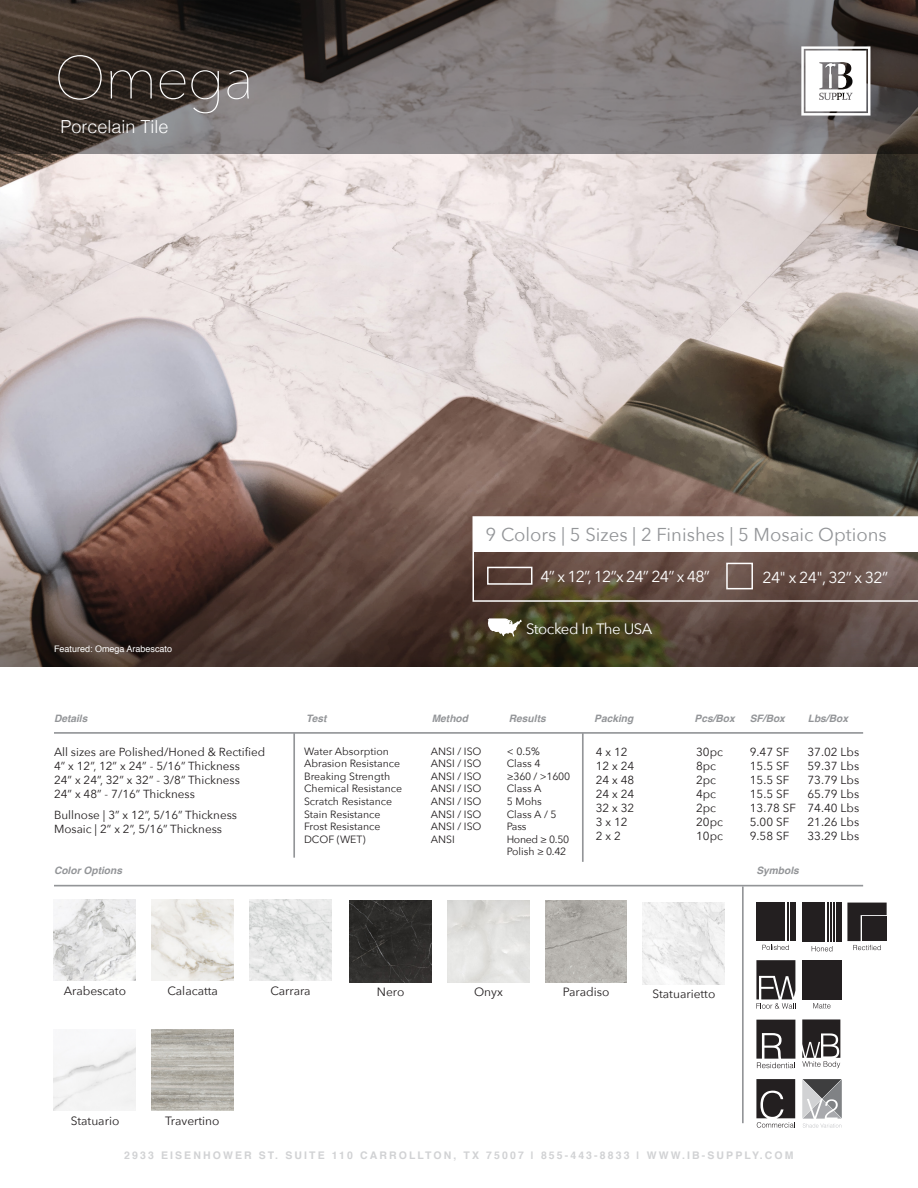
<style>
.page{position:relative;width:918px;height:1188px;background:#fff}
.page>*{position:absolute;margin:0;border:0;box-sizing:border-box;transform-origin:0 0}
.t1{font:200 59.55px "Avenir Next";letter-spacing:-.025em;color:#fff}
.Color_Text{font:18.6px "Avenir Next";color:#939598}
.t2{font:300 18px "Helvetica";color:#fff}
.Color_Text-2{font:15.9px "Avenir Next";letter-spacing:-.05em;color:#fff}
.Color_Text-3{font:15px "Avenir Next";letter-spacing:-.03em;color:#fff}
.COLOR_NAME{font:12px "Avenir Next";color:#231f20}
.t3{font:11.7px/14.1px "Avenir Next";color:#231f20}
.t4{font:10.5px/12.6px "Avenir Next";color:#231f20}
.t5{font:700 10.5px "Helvetica";letter-spacing:.2em;color:#d1d2d4}
.t6{font:italic 700 10.2px "Helvetica";color:#939598}
.captions{font:9px "Helvetica";color:#fff}
</style>
<div class="page">
<hr style="left:582px;top:733px;width:2px;height:129px;background:#939598">
<hr style="left:742px;top:886px;width:2px;height:237px;background:#939598">
<hr style="left:54px;top:732px;width:809px;height:2px;background:#939598">
<hr style="left:293px;top:733px;width:2px;height:125px;background:#939598">
<hr style="left:54px;top:885px;width:809px;height:1px;background:#939598">
<img style="left:0;top:154px;width:918px;height:336px">
<svg style="left:0;top:0;width:918px;height:154px;background:#645e5c"></svg>
<svg style="left:0;top:490px;width:918px;height:176px;background:#5a463d"></svg>
<svg style="left:801px;top:46px;width:69px;height:70px"></svg>
<svg style="left:756px;top:1020px;width:39px;height:48px"></svg>
<svg style="left:756px;top:960px;width:40px;height:49px"></svg>
<svg style="left:756px;top:1079px;width:39px;height:49px"></svg>
<svg style="left:802px;top:1079px;width:40px;height:49px"></svg>
<svg style="left:488px;top:618px;width:34px;height:19px"></svg>
<div style="left:802px;top:960px;width:39px;height:39px;background:#231f20"></div>
<svg style="left:813px;top:1003px;width:18px;height:5px"></svg>
<svg style="left:472px;top:516px;width:446px;height:86px"></svg>
<div style="left:487px;top:567px;width:45px;height:18px;border:2px solid #fff"></div>
<svg style="left:802px;top:1019px;width:38px;height:49px"></svg>
<svg style="left:847px;top:903px;width:40px;height:47px"></svg>
<div style="left:726px;top:563px;width:27px;height:26px;border:2px solid #fff"></div>
<img style="left:54px;top:899px;width:82px;height:82px">
<img style="left:152px;top:899px;width:81px;height:82px">
<img style="left:249px;top:899px;width:82px;height:82px">
<img style="left:350px;top:901px;width:81px;height:81px">
<img style="left:545px;top:901px;width:82px;height:81px">
<img style="left:643px;top:903px;width:82px;height:81px">
<img style="left:54px;top:1044px;width:82px;height:67px">
<img style="left:151px;top:1029px;width:82px;height:82px">
<svg style="left:762px;top:945px;width:27px;height:5px"></svg>
<hr style="left:787px;top:903px;width:2px;height:38px;background:#231f20">
<div style="left:790px;top:903px;width:5px;height:38px;background:#231f20"></div>
<div style="left:756px;top:903px;width:29px;height:38px;background:#231f20"></div>
<svg style="left:812px;top:946px;width:20px;height:5px"></svg>
<hr style="left:827px;top:903px;width:1px;height:39px;background:#231f20">
<hr style="left:830px;top:903px;width:2px;height:39px;background:#231f20">
<hr style="left:833px;top:903px;width:2px;height:39px;background:#231f20">
<div style="left:836px;top:903px;width:6px;height:39px;background:#231f20"></div>
<div style="left:802px;top:903px;width:23px;height:39px;background:#231f20"></div>
<p class="t1" style="left:54px;top:28px;width:201px">Omega</p>
<p class="t2" style="left:60px;top:111px;width:110px">Porcelain Tile</p>
<p class="captions" style="left:54px;top:642px;width:120px">Featured: Omega Arabescato</p>
<p class="Color_Text" style="left:486px;top:519px;width:403px">9 Colors | 5 Sizes | 2 Finishes | 5 Mosaic Options</p>
<p class="Color_Text-2" style="left:540px;top:563px;width:171px">4” x 12”, 12”x 24” 24” x 48”</p>
<p class="Color_Text-2" style="left:762px;top:564px;width:127px">24" x 24", 32” x 32”</p>
<p class="Color_Text-3" style="left:526px;top:616px;width:128px">Stocked In The USA</p>
<p class="t6" style="left:54px;top:710px;width:35px">Details</p>
<p class="t6" style="left:306px;top:710px;width:22px">Test</p>
<p class="t6" style="left:432px;top:710px;width:38px">Method</p>
<p class="t6" style="left:509px;top:710px;width:38px">Results</p>
<p class="t6" style="left:594px;top:710px;width:41px">Packing</p>
<p class="t6" style="left:695px;top:710px;width:42px">Pcs/Box</p>
<p class="t6" style="left:750px;top:710px;width:37px">SF/Box</p>
<p class="t6" style="left:808px;top:710px;width:42px">Lbs/Box</p>
<p class="t3" style="left:54px;top:744px;width:213px">All sizes are Polished/Honed &amp; Rectified</p>
<p class="t3" style="left:54px;top:758px;width:188px">4” x 12”, 12” x 24” - 5/16” Thickness<br>24” x 24”, 32” x 32” - 3/8” Thickness</p>
<p class="t3" style="left:54px;top:786px;width:142px">24” x 48” - 7/16” Thickness</p>
<p class="t3" style="left:54px;top:807px;width:185px">Bullnose | 3” x 12”, 5/16” Thickness</p>
<p class="t3" style="left:54px;top:821px;width:170px">Mosaic | 2” x 2”, 5/16” Thickness</p>
<p class="t4" style="left:304px;top:744px;width:86px">Water Absorption</p>
<p class="t4" style="left:304px;top:757px;width:98px">Abrasion Resistance</p>
<p class="t4" style="left:304px;top:769px;width:88px">Breaking Strength</p>
<p class="t4" style="left:304px;top:782px;width:100px">Chemical Resistance</p>
<p class="t4" style="left:304px;top:795px;width:90px">Scratch Resistance</p>
<p class="t4" style="left:304px;top:807px;width:78px">Stain Resistance</p>
<p class="t4" style="left:304px;top:820px;width:78px">Frost Resistance</p>
<p class="t4" style="left:304px;top:832px;width:63px">DCOF (WET)</p>
<p class="t4" style="left:431px;top:744px;width:52px">ANSI / ISO</p>
<p class="t4" style="left:431px;top:757px;width:52px">ANSI / ISO</p>
<p class="t4" style="left:431px;top:769px;width:52px">ANSI / ISO</p>
<p class="t4" style="left:431px;top:782px;width:52px">ANSI / ISO</p>
<p class="t4" style="left:431px;top:795px;width:52px">ANSI / ISO</p>
<p class="t4" style="left:431px;top:807px;width:52px">ANSI / ISO</p>
<p class="t4" style="left:431px;top:820px;width:52px">ANSI / ISO</p>
<p class="t4" style="left:431px;top:832px;width:26px">ANSI</p>
<p class="t4" style="left:507px;top:744px;width:35px">&lt; 0.5%</p>
<p class="t4" style="left:507px;top:757px;width:35px">Class 4</p>
<p class="t4" style="left:507px;top:769px;width:65px">≥360 / &gt;1600</p>
<p class="t4" style="left:507px;top:782px;width:36px">Class A</p>
<p class="t4" style="left:507px;top:795px;width:51px">5 Mohs<br>Class A / 5</p>
<p class="t4" style="left:507px;top:820px;width:21px">Pass</p>
<p class="t4" style="left:507px;top:832px;width:64px">Honed ≥ 0.50</p>
<p class="t4" style="left:507px;top:845px;width:61px">Polish ≥ 0.42</p>
<p class="t3" style="left:596px;top:744px;width:33px">4 x 12</p>
<p class="t3" style="left:596px;top:758px;width:40px">12 x 24</p>
<p class="t3" style="left:596px;top:772px;width:40px">24 x 48</p>
<p class="t3" style="left:596px;top:786px;width:40px">24 x 24</p>
<p class="t3" style="left:596px;top:800px;width:40px">32 x 32</p>
<p class="t3" style="left:596px;top:814px;width:33px">3 x 12</p>
<p class="t3" style="left:596px;top:828px;width:27px">2 x 2</p>
<p class="t3" style="left:696px;top:744px;width:28px">30pc</p>
<p class="t3" style="left:696px;top:758px;width:22px;text-align:justify">8pc 2pc 4pc</p>
<p class="t3" style="left:696px;top:800px;width:28px">2pc<br>20pc<br>10pc</p>
<p class="t3" style="left:750px;top:744px;width:41px">9.47 SF</p>
<p class="t3" style="left:750px;top:758px;width:41px">15.5 SF</p>
<p class="t3" style="left:750px;top:772px;width:41px">15.5 SF<br>15.5 SF</p>
<p class="t3" style="left:750px;top:800px;width:48px">13.78 SF<br>5.00 SF<br>9.58 SF</p>
<p class="t6" style="left:54px;top:862px;width:70px">Color Options</p>
<p class="t6" style="left:756px;top:862px;width:44px">Symbols</p>
<p class="t3" style="left:808px;top:744px;width:53px">37.02 Lbs</p>
<p class="t3" style="left:808px;top:758px;width:53px">59.37 Lbs</p>
<p class="t3" style="left:808px;top:772px;width:53px">73.79 Lbs<br>65.79 Lbs</p>
<p class="t3" style="left:808px;top:800px;width:53px">74.40 Lbs</p>
<p class="t3" style="left:808px;top:814px;width:53px">21.26 Lbs<br>33.29 Lbs</p>
<p class="COLOR_NAME" style="left:64px;top:980px;width:64px">Arabescato</p>
<p class="COLOR_NAME" style="left:167px;top:980px;width:52px">Calacatta</p>
<p class="COLOR_NAME" style="left:270px;top:980px;width:42px">Carrara</p>
<p class="COLOR_NAME" style="left:377px;top:982px;width:29px">Nero</p>
<p class="COLOR_NAME" style="left:474px;top:982px;width:30px">Onyx</p>
<p class="COLOR_NAME" style="left:563px;top:982px;width:48px">Paradiso</p>
<p class="COLOR_NAME" style="left:652px;top:984px;width:64px">Statuarietto</p>
<p class="COLOR_NAME" style="left:71px;top:1110px;width:50px">Statuario</p>
<p class="COLOR_NAME" style="left:165px;top:1110px;width:56px">Travertino</p>
<p class="t5" style="left:124px;top:1147px;width:671px">2933 EISENHOWER ST. SUITE 110 CARROLLTON, TX 75007 | 855-443-8833 | WWW.IB-SUPPLY.COM</p>
</div>
